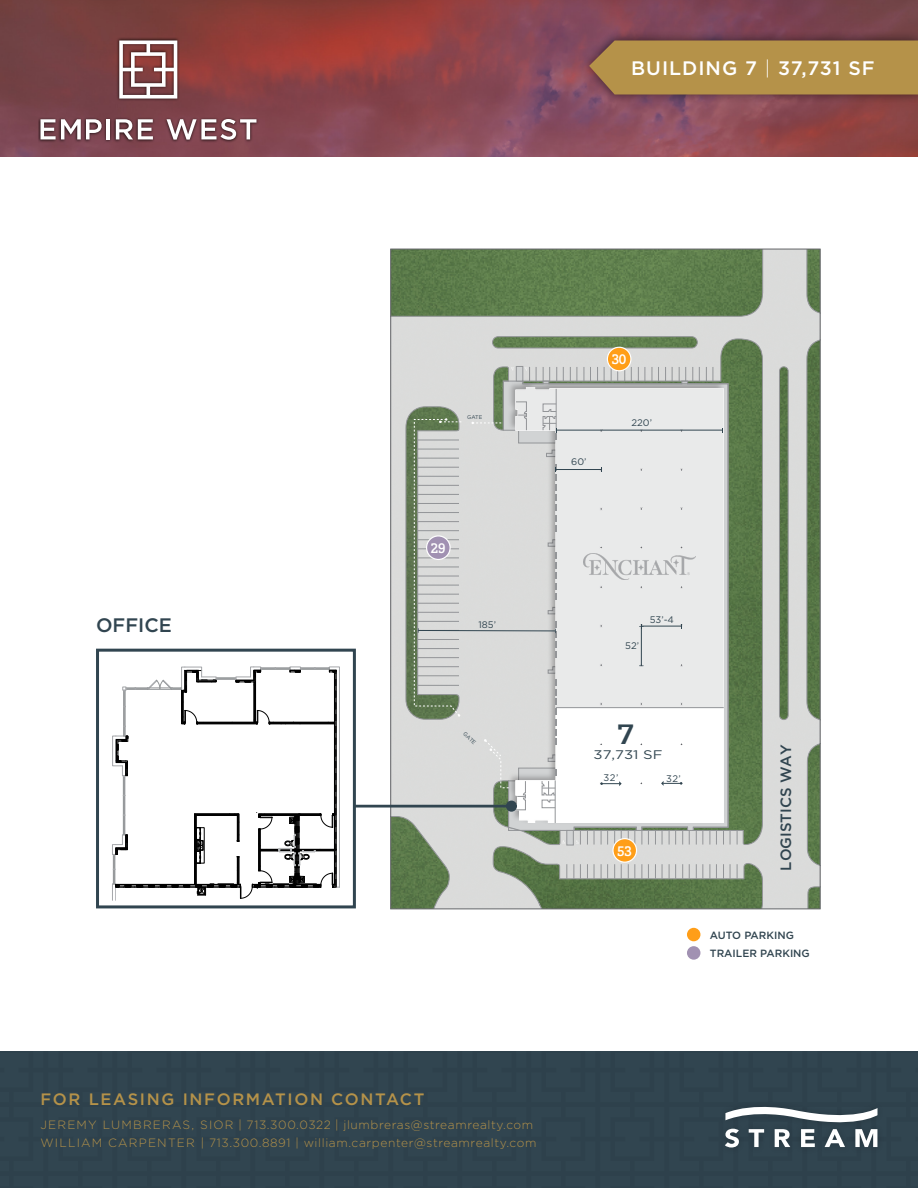
<style>
.page{position:relative;width:918px;height:1188px;background:#fff}
.page>*{position:absolute;margin:0;border:0;box-sizing:border-box;transform-origin:0 0}
.t1{font:500 27.15px "Justus Pro";color:#314550;scale:1.2 1}
.t2{font:500 19.5px "Gotham";letter-spacing:.05em;color:#fff}
.t3{font:500 19.5px "Gotham";color:#314550}
.t4{font:500 16.5px "Gotham";letter-spacing:.1em;color:#b59249}
.t5{font:500 15px "Gotham";color:#314550}
.t6{font:500 13.35px "Justus Pro";color:#fff}
.t7{font:12.45px "Gotham";color:#314550;scale:1.2 1}
.t8{font:300 12px/18px "Gotham";letter-spacing:.05em;color:#b59249}
.t9{font:500 10.5px/18.3px "Gotham";color:#314550}
.t10{font:9.45px "Gotham";color:#314550}
.t11{font:5.4px "Gotham";color:#314550}
.s1{font-weight:300}
</style>
<div class="page">
<div style="left:0;top:1052px;width:918px;height:136px;background:#314550"></div>
<img style="left:0;top:0;width:918px;height:157px">
<div style="left:38px;top:38px;width:221px;height:105px;background:#000;opacity:.75"></div>
<svg style="left:40px;top:119px;width:62px;height:20px"></svg>
<hr style="left:107px;top:119px;width:3px;height:20px;background:#fff">
<svg style="left:116px;top:119px;width:37px;height:20px"></svg>
<svg style="left:167px;top:119px;width:89px;height:21px"></svg>
<svg style="left:119px;top:40px;width:58px;height:59px"></svg>
<div style="left:763px;top:251px;width:44px;height:656px;background:#dbdbda"></div>
<svg style="left:393px;top:251px;width:370px;height:656px;background:#92a488"></svg>
<svg style="left:779px;top:366px;width:10px;height:354px;background:#667e5a"></svg>
<svg style="left:807px;top:251px;width:11px;height:656px;background:#6c855f"></svg>
<div style="left:607px;top:347px;width:24px;height:24px;background:#ff9e18;border-radius:50%"></div>
<div style="left:607px;top:347px;width:25px;height:24px;border:1px solid #fff;border-radius:50%"></div>
<svg style="left:406px;top:367px;width:357px;height:540px;background:#c8cdc5"></svg>
<hr style="left:556px;top:707px;width:168px;height:1px;background:#939598">
<img style="left:584px;top:554px;width:112px;height:25px">
<div style="left:687px;top:928px;width:13px;height:13px;background:#ff9e18;border-radius:50%"></div>
<div style="left:687px;top:946px;width:13px;height:14px;background:#a191b2;border-radius:50%"></div>
<hr style="left:345px;top:805px;width:166px;height:3px;background:#314550">
<div style="left:506px;top:801px;width:11px;height:11px;background:#314550;border-radius:50%"></div>
<div style="left:98px;top:650px;width:256px;height:257px;background:#fff"></div>
<svg style="left:112px;top:667px;width:228px;height:233px"></svg>
<div style="left:96px;top:649px;width:260px;height:259px;border:3px solid #314550"></div>
<div style="left:580px;top:31px;width:338px;height:73px;background:#000;opacity:.5"></div>
<div style="left:589px;top:40px;width:329px;height:54px;background:#b59249"></div>
<h2 class="t2" style="left:631px;top:56px;width:245px">BUILDING 7 <span class="s1">|</span> 37,731 SF</h2>
<h2 class="t3" style="left:96px;top:612px;width:77px">OFFICE</h2>
<p class="t11" style="left:467px;top:414px;width:17px">GATE</p>
<p class="t6" style="left:431px;top:540px;width:16px">29</p>
<p class="t10" style="left:479px;top:619px;width:19px">185’</p>
<p class="t11" style="left:466px;top:731px;width:17px;rotate:45deg">GATE</p>
<p class="t10" style="left:571px;top:456px;width:17px">60’</p>
<p class="t6" style="left:612px;top:351px;width:16px">30</p>
<p class="t10" style="left:631px;top:418px;width:22px">220’</p>
<p class="t10" style="left:625px;top:640px;width:15px">52’</p>
<p class="t10" style="left:650px;top:614px;width:26px">53’-4</p>
<h1 class="t1" style="left:617px;top:717px;width:17px">7</h1>
<p class="t7" style="left:594px;top:748px;width:59px">37,731 SF</p>
<p class="t10" style="left:604px;top:772px;width:16px">32’</p>
<p class="t10" style="left:666px;top:773px;width:16px">32’</p>
<p class="t6" style="left:617px;top:842px;width:16px">53</p>
<p class="t5" style="left:776px;top:871px;width:128px;rotate:-90deg">LOGISTICS WAY</p>
<p class="t9" style="left:710px;top:926px;width:101px">AUTO PARKING<br>TRAILER PARKING</p>
<h3 class="t4" style="left:40px;top:1088px;width:385px">FOR LEASING INFORMATION CONTACT</h3>
<p class="t8" style="left:40px;top:1115px;width:498px">JEREMY LUMBRERAS, SIOR | 713.300.0322 | jlumbreras@streamrealty.com<br>WILLIAM CARPENTER | 713.300.8891 | william.carpenter@streamrealty.com</p>
</div>
